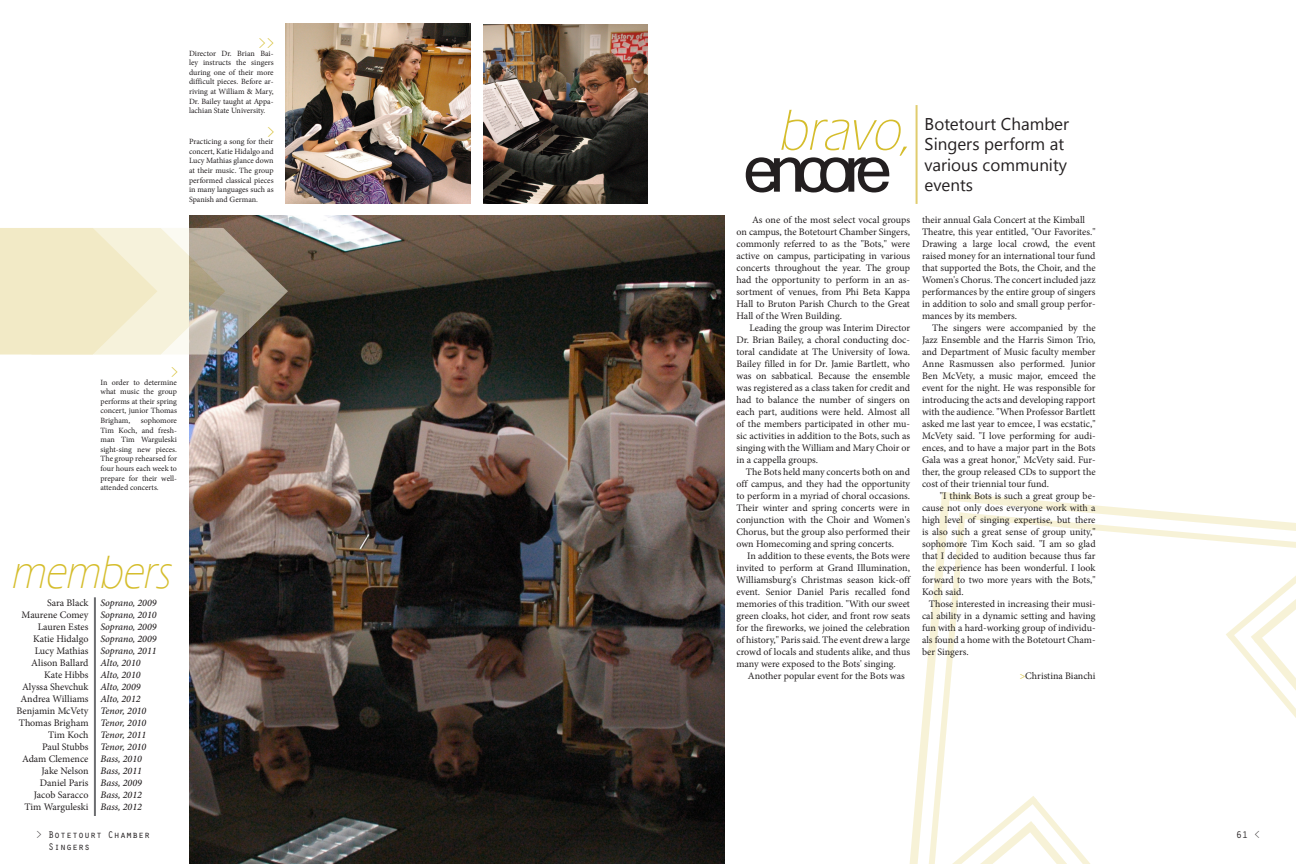
<style>
.page{position:relative;width:1296px;height:864px;background:#fff}
.page>*{position:absolute;margin:0;border:0;box-sizing:border-box;transform-origin:0 0}
.t1{font:72px "Vrinda";letter-spacing:-.14em;color:#231f20}
.t2{font:italic 300 60px "Eras ITC";color:#d5bd2c;scale:.85 1}
.t3{font:italic 300 48px "Eras ITC";color:#d5bd2c;scale:.85 1}
.t4{font:17px/20.4px "Segoe UI";color:#231f20}
.t5{font:14px "Orator Std";color:#d5bd2c}
.t6{font:10px/12px "Minion Pro";color:#231f20;text-align:justify}
.t7{font:italic 500 10px "Minion Pro";color:#231f20}
.t8{font:10px "Orator Std";color:#231f20}
.t9{font:8px/9.6px "Minion Pro";letter-spacing:-.005em;color:#231f20;text-align:justify}
.s1{color:#d5bd2c}
</style>
<div class="page">
<svg style="left:909px;top:492px;width:387px;height:372px"></svg>
<img style="left:189px;top:216px;width:535px;height:648px">
<hr style="left:916px;top:105px;width:2px;height:99px;background:#e0cc6e">
<img style="left:483px;top:24px;width:165px;height:180px">
<img style="left:286px;top:24px;width:185px;height:180px">
<svg style="left:0;top:228px;width:288px;height:127px;background:#d5cdb3"></svg>
<hr style="left:94px;top:597px;width:2px;height:219px;background:#6c6d70">
<p class="t9" style="left:189px;top:48px;width:86px">Director Dr. Brian Bai&shy;ley instructs the singers during one of their more difficult pieces. Before ar&shy;riving at William &amp; Mary, Dr. Bailey taught at Appa&shy;lachian State University.</p>
<p class="t5" style="left:267px;top:122px;width:10px">&gt;</p>
<p class="t9" style="left:189px;top:137px;width:86px">Practicing a song for their concert, Katie Hidalgo and Lucy Mathias glance down at their music. The group performed classical pieces in many languages such as Spanish and German.</p>
<p class="t5" style="left:170px;top:362px;width:10px">&gt;</p>
<p class="t9" style="left:100px;top:377px;width:78px">In order to determine what music the group performs at their spring concert, junior Thomas Brigham,</p>
<p class="t9" style="left:100px;top:416px;width:78px;text-indent:40px">sophomore Tim Koch, and fresh&shy;man Tim Warguleski sight-sing new pieces.<br>The group rehearsed for four hours each week to prepare for their well&shy;attended concerts.</p>
<p class="t3" style="left:11px;top:545px;width:200px">members</p>
<p class="t6" style="left:47px;top:597px;width:43px">Sara Black</p>
<p class="t6" style="left:22px;top:609px;width:68px">Maurene Comey</p>
<p class="t6" style="left:38px;top:621px;width:52px">Lauren Estes</p>
<p class="t6" style="left:33px;top:633px;width:57px">Katie Hidalgo</p>
<p class="t6" style="left:35px;top:645px;width:55px">Lucy Mathias</p>
<p class="t6" style="left:31px;top:657px;width:59px">Alison Ballard</p>
<p class="t6" style="left:44px;top:669px;width:46px">Kate Hibbs</p>
<p class="t6" style="left:22px;top:681px;width:68px">Alyssa Shevchuk</p>
<p class="t6" style="left:20px;top:693px;width:70px">Andrea Williams</p>
<p class="t6" style="left:17px;top:705px;width:73px">Benjamin McVety</p>
<p class="t6" style="left:19px;top:717px;width:71px">Thomas Brigham</p>
<p class="t6" style="left:48px;top:729px;width:42px">Tim Koch</p>
<p class="t6" style="left:42px;top:741px;width:48px">Paul Stubbs</p>
<p class="t6" style="left:22px;top:753px;width:68px">Adam Clemence</p>
<p class="t6" style="left:42px;top:765px;width:48px">Jake Nelson</p>
<p class="t6" style="left:40px;top:777px;width:50px">Daniel Paris</p>
<p class="t6" style="left:34px;top:789px;width:56px">Jacob Saracco</p>
<p class="t6" style="left:25px;top:801px;width:65px">Tim Warguleski</p>
<p class="t7" style="left:101px;top:596px;width:58px">Soprano, 2009</p>
<p class="t7" style="left:101px;top:608px;width:58px">Soprano, 2010</p>
<p class="t7" style="left:101px;top:620px;width:58px">Soprano, 2009</p>
<p class="t7" style="left:101px;top:632px;width:58px">Soprano, 2009</p>
<p class="t7" style="left:101px;top:644px;width:58px">Soprano, 2011</p>
<p class="t7" style="left:101px;top:656px;width:42px">Alto, 2010</p>
<p class="t7" style="left:101px;top:668px;width:42px">Alto, 2010</p>
<p class="t7" style="left:101px;top:680px;width:42px">Alto, 2009</p>
<p class="t7" style="left:101px;top:692px;width:42px">Alto, 2012</p>
<p class="t7" style="left:101px;top:704px;width:47px">Tenor, 2010</p>
<p class="t7" style="left:101px;top:716px;width:47px">Tenor, 2010</p>
<p class="t7" style="left:101px;top:728px;width:47px">Tenor, 2011</p>
<p class="t7" style="left:101px;top:740px;width:47px">Tenor, 2010</p>
<p class="t7" style="left:101px;top:752px;width:43px">Bass, 2010</p>
<p class="t7" style="left:101px;top:764px;width:43px">Bass, 2011</p>
<p class="t7" style="left:101px;top:776px;width:43px">Bass, 2009</p>
<p class="t7" style="left:101px;top:788px;width:43px">Bass, 2012</p>
<p class="t7" style="left:101px;top:800px;width:43px">Bass, 2012</p>
<p class="t8" style="left:36px;top:828px;width:116px">&gt; Botetourt Chamber</p>
<p class="t8" style="left:48px;top:840px;width:43px">Singers</p>
<p class="t2" style="left:778px;top:97px;width:171px">bravo,</p>
<p class="t4" style="left:925px;top:113px;width:146px">Botetourt Chamber<br>Singers perform at various community events</p>
<p class="t1" style="left:743px;top:121px;width:150px">encore</p>
<p class="t6" style="left:736px;top:214px;width:175px;text-indent:16px">As one of the most select vocal groups on campus, the Botetourt Chamber Singers, commonly referred to as the "Bots," were active on campus, participating in various concerts throughout the year. The group had the opportunity to perform in an as&shy;sortment of venues, from Phi Beta Kappa Hall to Bruton Parish Church to the Great Hall of the Wren Building.</p>
<p class="t6" style="left:736px;top:322px;width:175px;text-indent:13px">Leading the group was Interim Director Dr. Brian Bailey, a choral conducting doc&shy;toral candidate at The University of Iowa.<br>Bailey filled in for Dr. Jamie Bartlett, who was on sabbatical. Because the ensemble was registered as a class taken for credit and had to balance the number of singers on each part, auditions were held. Almost all of the members participated in other mu&shy;sic activities in addition to the Bots, such as singing with the William and Mary Choir or in a cappella groups.</p>
<p class="t6" style="left:736px;top:466px;width:175px;text-indent:9px">The Bots held many concerts both on and off campus, and they had the opportunity to perform in a myriad of choral occasions.<br>Their winter and spring concerts were in conjunction with the Choir and Women's Chorus, but the group also performed their own Homecoming and spring concerts.</p>
<p class="t6" style="left:736px;top:550px;width:175px;text-indent:11px">In addition to these events, the Bots were invited to perform at Grand Illumination, Williamsburg's Christmas season kick-off event. Senior Daniel Paris recalled fond memories of this tradition. "With our sweet green cloaks, hot cider, and front row seats for the fireworks, we joined the celebration of history," Paris said. The event drew a large crowd of locals and students alike, and thus many were exposed to the Bots' singing.</p>
<p class="t6" style="left:748px;top:670px;width:159px">Another popular event for the Bots was</p>
<p class="t6" style="left:922px;top:214px;width:165px">their annual Gala Concert at the Kimball</p>
<p class="t6" style="left:922px;top:226px;width:175px">Theatre, this year entitled, "Our Favorites." Drawing a large local crowd, the event raised money for an international tour fund that supported the Bots, the Choir, and the Women's Chorus. The concert included jazz performances by the entire group of singers in addition to solo and small group perfor&shy;mances by its members.</p>
<p class="t6" style="left:922px;top:322px;width:175px;text-indent:10px">The singers were accompanied by the Jazz Ensemble and the Harris Simon Trio, and Department of Music faculty member Anne Rasmussen also performed. Junior Ben McVety, a music major, emceed the event for the night. He was responsible for introducing the acts and developing rapport with the audience. "When Professor Bartlett asked me last year to emcee, I was ecstatic," McVety said. "I love performing for audi&shy;ences, and to have a major part in the Bots Gala was a great honor," McVety said. Fur&shy;ther, the group released CDs to support the cost of their triennial tour fund.</p>
<p class="t6" style="left:922px;top:490px;width:175px;text-indent:18px">"I think Bots is such a great group be&shy;cause not only does everyone work with a high level of singing expertise, but there is also such a great sense of group unity," sophomore Tim Koch said. "I am so glad that I decided to audition because thus far the experience has been wonderful. I look forward to two more years with the Bots," Koch said.</p>
<p class="t6" style="left:922px;top:598px;width:175px;text-indent:7px">Those interested in increasing their musi&shy;cal ability in a dynamic setting and having fun with a hard-working group of individu&shy;als found a home with the Botetourt Cham&shy;ber Singers.</p>
<p class="t6" style="left:1020px;top:670px;width:77px"><span class="s1">&gt;</span>Christina Bianchi</p>
<p class="t8" style="left:1236px;top:828px;width:25px">61 &lt;</p>
</div>
